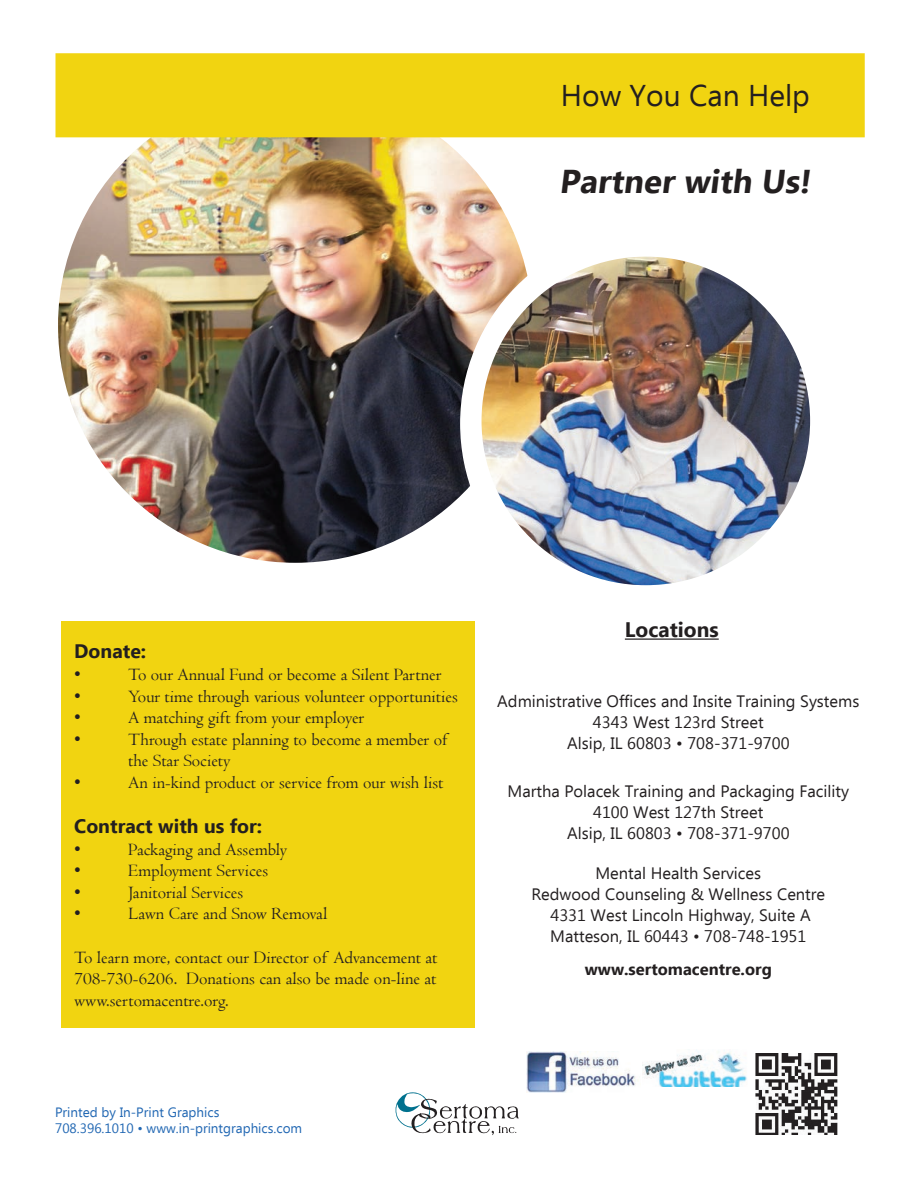
<style>
.page{position:relative;width:918px;height:1188px;background:#fff}
.page>*{position:absolute;margin:0;border:0;box-sizing:border-box;transform-origin:0 0}
.t1{font:700 33px "Ebrima";color:#231f20}
.t2{font:30px "Ebrima";color:#231f20}
.t3{font:700 21px "Ebrima";color:#231f20}
.t4{font:700 19.5px "Ebrima";color:#231f20}
.t5{font:18px/21.6px "Centaur";color:#231f20}
.t6{font:16.5px/21px "Ebrima";color:#231f20;text-align:center}
.t7{font:700 16.5px "Ebrima";color:#231f20}
.t8{font:13.5px/16.2px "Ebrima";color:#2167b3}
</style>
<div class="page">
<hr style="left:625px;top:639px;width:94px;height:1px;background:#231f20">
<img style="left:755px;top:1053px;width:83px;height:82px">
<img style="left:527px;top:1052px;width:112px;height:41px">
<img style="left:643px;top:1052px;width:104px;height:35px">
<svg style="left:395px;top:1092px;width:124px;height:43px"></svg>
<img style="left:58px;top:137px;width:475px;height:426px">
<div style="left:56px;top:53px;width:809px;height:84px;background:#f1d411;border:2px solid #f1d411"></div>
<div style="left:461px;top:231px;width:377px;height:385px;background:#fff;border-radius:50%"></div>
<img style="left:482px;top:257px;width:328px;height:328px;border-radius:164px">
<div style="left:61px;top:622px;width:413px;height:406px;background:#f1d411"></div>
<h2 class="t2" style="left:561px;top:74px;width:251px">How You Can Help</h2>
<h1 class="t1" style="left:559px;top:156px;width:259px">Partner with Us!</h1>
<p class="t4" style="left:74px;top:637px;width:73px">Donate:</p>
<p class="t5" style="left:74px;top:663px;width:8px">•</p>
<p class="t5" style="left:128px;top:663px;width:315px">To our Annual Fund or become a Silent Partner</p>
<p class="t5" style="left:74px;top:685px;width:8px">•</p>
<p class="t5" style="left:128px;top:685px;width:331px">Your time through various volunteer opportunities</p>
<p class="t5" style="left:74px;top:707px;width:8px">•</p>
<p class="t5" style="left:128px;top:707px;width:237px">A matching gift from your employer</p>
<p class="t5" style="left:74px;top:728px;width:8px">•</p>
<p class="t5" style="left:128px;top:728px;width:321px">Through estate planning to become a member of the Star Society</p>
<p class="t5" style="left:74px;top:771px;width:8px">•</p>
<p class="t5" style="left:128px;top:771px;width:317px">An in-kind product or service from our wish list</p>
<p class="t4" style="left:74px;top:811px;width:190px">Contract with us for:</p>
<p class="t5" style="left:74px;top:838px;width:8px">•</p>
<p class="t5" style="left:128px;top:838px;width:160px">Packaging and Assembly</p>
<p class="t5" style="left:74px;top:860px;width:8px">•</p>
<p class="t5" style="left:128px;top:860px;width:141px">Employment Services</p>
<p class="t5" style="left:74px;top:881px;width:8px">•</p>
<p class="t5" style="left:128px;top:881px;width:117px">Janitorial Services</p>
<p class="t5" style="left:74px;top:903px;width:8px">•</p>
<p class="t5" style="left:128px;top:903px;width:201px">Lawn Care and Snow Removal</p>
<p class="t5" style="left:74px;top:946px;width:365px;text-align:justify">To learn more, contact our Director of Advancement at 708-730-6206. Donations can also be made on-line at www.sertomacentre.org.</p>
<p class="t8" style="left:55px;top:1105px;width:249px">Printed by In-Print Graphics<br>708.396.1010 • www.in-printgraphics.com</p>
<p class="t3" style="left:625px;top:614px;width:95px">Locations</p>
<p class="t6" style="left:497px;top:691px;width:364px">Administrative Offices and Insite Training Systems<br>4343 West 123rd Street<br>Alsip, IL 60803 • 708-371-9700</p>
<p class="t6" style="left:508px;top:781px;width:343px">Martha Polacek Training and Packaging Facility<br>4100 West 127th Street<br>Alsip, IL 60803 • 708-371-9700</p>
<p class="t6" style="left:531px;top:864px;width:295px">Mental Health Services<br>Redwood Counseling &amp; Wellness Centre<br>4331 West Lincoln Highway, Suite A<br>Matteson, IL 60443 • 708-748-1951</p>
<p class="t7" style="left:585px;top:957px;width:189px">www.sertomacentre.org</p>
</div>
